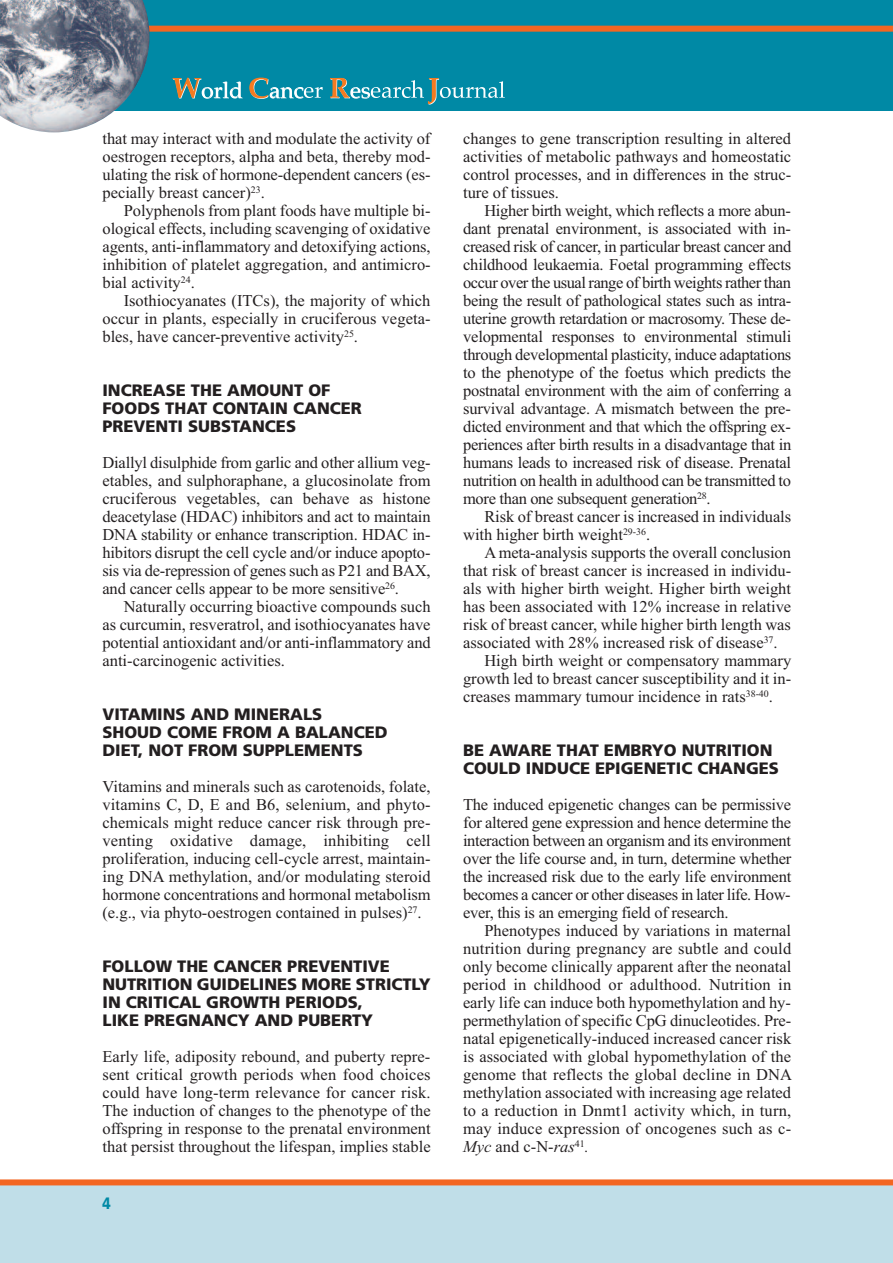
<style>
.page{position:relative;width:893px;height:1263px;background:#fff}
.page>*{position:absolute;margin:0;border:0;box-sizing:border-box;transform-origin:0 0}
.t1{font:16.5px/18px "Times New Roman";color:#231f20;text-align:justify}
.t2{font:900 16.5px/18px "Frutiger";color:#231f20}
.t3{font:900 16.5px "Frutiger";color:#0089a5;scale:.82 1}
.s1{font-style:italic}
</style>
<div class="page">
<div style="left:0;top:1180px;width:893px;height:83px;background:#c0dee8"></div>
<div style="left:0;top:0;width:893px;height:111px;background:#0089a5"></div>
<svg style="left:173px;top:78px;width:70px;height:21px"></svg>
<svg style="left:249px;top:78px;width:74px;height:21px"></svg>
<svg style="left:330px;top:78px;width:175px;height:27px"></svg>
<div style="left:0;top:26px;width:893px;height:6px;background:#f36621"></div>
<div style="left:0;top:1179px;width:893px;height:6px;background:#f36621"></div>
<img style="left:0;top:0;width:150px;height:132px">
<p class="t1" style="left:102px;top:129px;width:330px">that may interact with and modulate the activity of oestrogen receptors, alpha and beta, thereby mod&shy;ulating the risk of hormone-dependent cancers (es&shy;pecially breast cancer)<sup>23</sup>.</p>
<p class="t1" style="left:102px;top:201px;width:330px;text-indent:21px">Polyphenols from plant foods have multiple bi&shy;ological effects, including scavenging of oxidative agents, anti-inflammatory and detoxifying actions, inhibition of platelet aggregation, and antimicro&shy;bial activity<sup>24</sup>.</p>
<p class="t1" style="left:102px;top:291px;width:330px;text-indent:21px">Isothiocyanates (ITCs), the majority of which occur in plants, especially in cruciferous vegeta&shy;bles, have cancer-preventive activity<sup>25</sup>.</p>
<p class="t2" style="left:102px;top:383px;width:261px">INCREASE THE AMOUNT OF<br>FOODS THAT CONTAIN CANCER<br>PREVENTI SUBSTANCES</p>
<p class="t1" style="left:102px;top:453px;width:330px">Diallyl disulphide from garlic and other allium veg&shy;etables, and sulphoraphane, a glucosinolate from cruciferous vegetables, can behave as histone deacetylase (HDAC) inhibitors and act to maintain DNA stability or enhance transcription. HDAC in&shy;hibitors disrupt the cell cycle and/or induce apopto&shy;sis via de-repression of genes such as P21 and BAX, and cancer cells appear to be more sensitive<sup>26</sup>.</p>
<p class="t1" style="left:102px;top:597px;width:330px;text-indent:21px">Naturally occurring bioactive compounds such as curcumin, resveratrol, and isothiocyanates have potential antioxidant and/or anti-inflammatory and anti-carcinogenic activities.</p>
<p class="t2" style="left:102px;top:707px;width:287px">VITAMINS AND MINERALS<br>SHOUD COME FROM A BALANCED<br>DIET, NOT FROM SUPPLEMENTS</p>
<p class="t1" style="left:102px;top:777px;width:330px">Vitamins and minerals such as carotenoids, folate, vitamins C, D, E and B6, selenium, and phyto&shy;chemicals might reduce cancer risk through pre&shy;venting oxidative damage, inhibiting cell proliferation, inducing cell-cycle arrest, maintain&shy;ing DNA methylation, and/or modulating steroid hormone concentrations and hormonal metabolism (e.g., via phyto-oestrogen contained in pulses)<sup>27</sup>.</p>
<p class="t2" style="left:102px;top:959px;width:330px">FOLLOW THE CANCER PREVENTIVE<br>NUTRITION GUIDELINES MORE STRICTLY<br>IN CRITICAL GROWTH PERIODS,<br>LIKE PREGNANCY AND PUBERTY</p>
<p class="t1" style="left:102px;top:1047px;width:330px">Early life, adiposity rebound, and puberty repre&shy;sent critical growth periods when food choices could have long-term relevance for cancer risk.<br>The induction of changes to the phenotype of the offspring in response to the prenatal environment that persist throughout the lifespan, implies stable</p>
<p class="t3" style="left:102px;top:1197px;width:12px">4</p>
<p class="t1" style="left:463px;top:129px;width:330px">changes to gene transcription resulting in altered activities of metabolic pathways and homeostatic control processes, and in differences in the struc&shy;ture of tissues.</p>
<p class="t1" style="left:463px;top:201px;width:330px;text-indent:21px">Higher birth weight, which reflects a more abun&shy;dant prenatal environment, is associated with in&shy;creased risk of cancer, in particular breast cancer and childhood leukaemia. Foetal programming effects occur over the usual range of birth weights rather than being the result of pathological states such as intra&shy;uterine growth retardation or macrosomy. These de&shy;velopmental responses to environmental stimuli through developmental plasticity, induce adaptations to the phenotype of the foetus which predicts the postnatal environment with the aim of conferring a survival advantage. A mismatch between the pre&shy;dicted environment and that which the offspring ex&shy;periences after birth results in a disadvantage that in humans leads to increased risk of disease. Prenatal nutrition on health in adulthood can be transmitted to more than one subsequent generation<sup>28</sup>.</p>
<p class="t1" style="left:463px;top:507px;width:330px;text-indent:21px">Risk of breast cancer is increased in individuals with higher birth weight<sup>29-36</sup>.</p>
<p class="t1" style="left:484px;top:543px;width:308px">A meta-analysis supports the overall conclusion</p>
<p class="t1" style="left:463px;top:561px;width:330px">that risk of breast cancer is increased in individu-</p>
<p class="t1" style="left:463px;top:579px;width:329px">als with higher birth weight. Higher birth weight</p>
<p class="t1" style="left:463px;top:597px;width:330px">has been associated with 12% increase in relative</p>
<p class="t1" style="left:463px;top:615px;width:329px">risk of breast cancer, while higher birth length was</p>
<p class="t1" style="left:463px;top:633px;width:316px">associated with 28% increased risk of disease<sup>37</sup>.</p>
<p class="t1" style="left:484px;top:651px;width:308px">High birth weight or compensatory mammary</p>
<p class="t1" style="left:463px;top:669px;width:330px">growth led to breast cancer susceptibility and it in-</p>
<p class="t1" style="left:463px;top:687px;width:311px">creases mammary tumour incidence in rats<sup>38-40</sup>.</p>
<p class="t2" style="left:463px;top:743px;width:317px">BE AWARE THAT EMBRYO NUTRITION<br>COULD INDUCE EPIGENETIC CHANGES</p>
<p class="t1" style="left:463px;top:795px;width:330px">The induced epigenetic changes can be permissive for altered gene expression and hence determine the interaction between an organism and its environment over the life course and, in turn, determine whether the increased risk due to the early life environment becomes a cancer or other diseases in later life. How&shy;ever, this is an emerging field of research.</p>
<p class="t1" style="left:463px;top:921px;width:331px;text-indent:21px">Phenotypes induced by variations in maternal nutrition during pregnancy are subtle and could only become clinically apparent after the neonatal period in childhood or adulthood. Nutrition in early life can induce both hypomethylation and hy&shy;permethylation of specific CpG dinucleotides. Pre&shy;natal epigenetically-induced increased cancer risk is associated with global hypomethylation of the genome that reflects the global decline in DNA methylation associated with increasing age related to a reduction in Dnmt1 activity which, in turn, may induce expression of oncogenes such as c-<span class="s1">Myc</span> and c-N-<span class="s1">ras</span><sup>41</sup><span class="s1">.</span></p>
</div>
